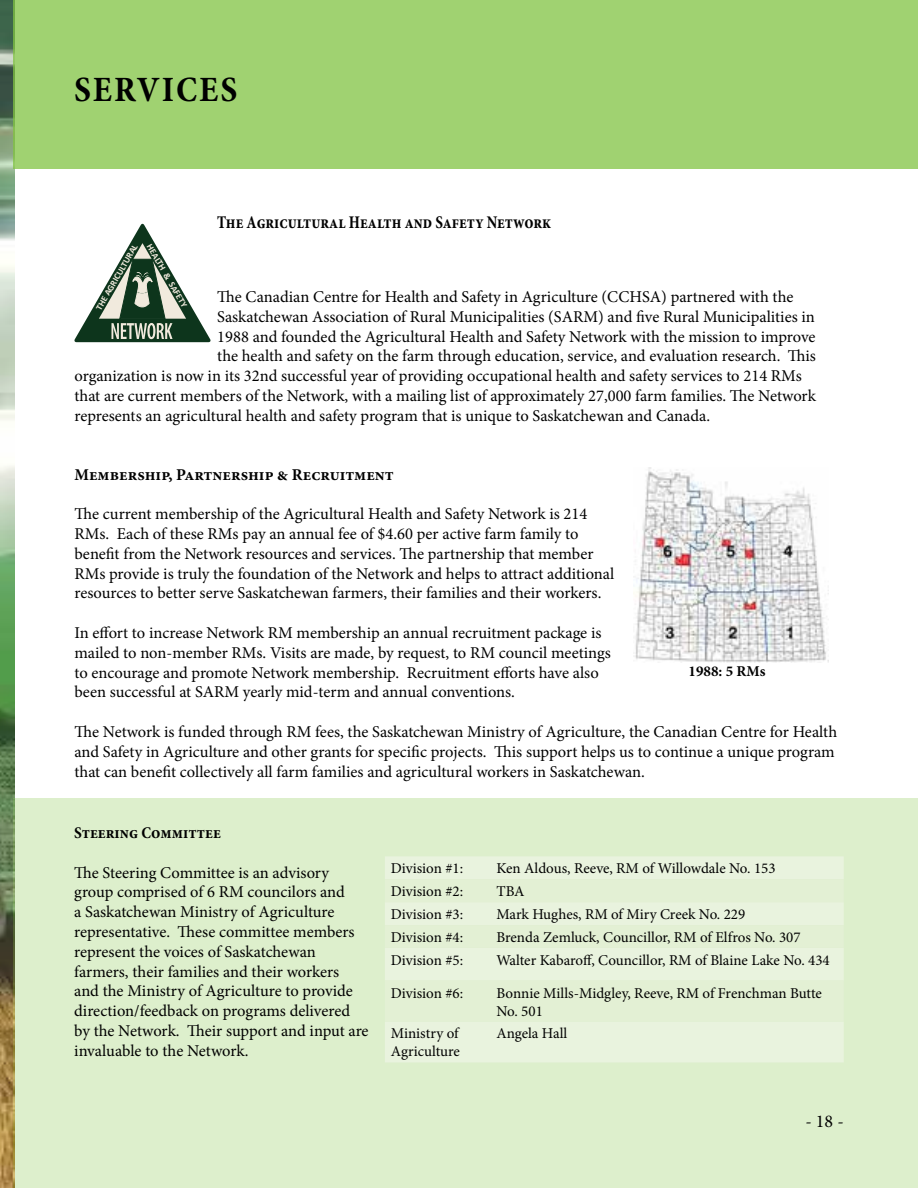
<style>
.page{position:relative;width:918px;height:1188px;background:#fff}
.page>*{position:absolute;margin:0;border:0;box-sizing:border-box;transform-origin:0 0}
.t1{font:700 condensed 36px "Minion Pro";letter-spacing:.06em;color:#000}
.t2{font:700 condensed 18px "Minion Pro";color:#000;scale:.9 1}
.t3{font:18px "Minion Pro";color:#000}
.t4{font:16.5px/19.8px "Minion Pro";color:#000}
.t5{font:700 16.5px "Minion Pro";color:#000}
.t6{font:700 condensed 16.5px "Minion Pro";color:#000}
.t7{font:15px/18px "Minion Pro";color:#000}
.t8{font:700 15px "Minion Pro";color:#000}
.t9{font:700 9.15px "Calibri";color:#f1eadd}
</style>
<div class="page">
<img style="left:0;top:0;width:14px;height:1188px">
<div style="left:14px;top:0;width:904px;height:169px;background:#a0d271"></div>
<div style="left:14px;top:798px;width:904px;height:390px;background:#ddefcc"></div>
<img style="left:634px;top:468px;width:194px;height:194px">
<svg style="left:74px;top:224px;width:137px;height:118px"></svg>
<div style="left:385px;top:856px;width:459px;height:206px;background:#e9f3de"></div>
<svg style="left:385px;top:879px;width:459px;height:143px"></svg>
<h1 class="t1" style="left:74px;top:65px;width:165px">SERVICES</h1>
<p class="t2" style="left:217px;top:209px;width:372px">The Agricultural Health and Safety Network</p>
<p class="t9" style="left:93px;top:307px;width:76px;rotate:-60deg">THE AGRICULTURAL</p>
<p class="t9" style="left:154px;top:241px;width:73px;rotate:60deg">HEALTH &amp; SAFETY</p>
<p class="t4" style="left:217px;top:287px;width:578px">The Canadian Centre for Health and Safety in Agriculture (CCHSA) partnered with the</p>
<p class="t4" style="left:217px;top:307px;width:599px">Saskatchewan Association of Rural Municipalities (SARM) and five Rural Municipalities in</p>
<p class="t4" style="left:217px;top:327px;width:600px">1988 and founded the Agricultural Health and Safety Network with the mission to improve</p>
<p class="t4" style="left:217px;top:346px;width:600px">the health and safety on the farm through education, service, and evaluation research. This</p>
<p class="t4" style="left:74px;top:366px;width:729px">organization is now in its 32nd successful year of providing occupational health and safety services to 214 RMs</p>
<p class="t4" style="left:74px;top:386px;width:743px">that are current members of the Network, with a mailing list of approximately 27,000 farm families. The Network</p>
<p class="t4" style="left:74px;top:406px;width:637px">represents an agricultural health and safety program that is unique to Saskatchewan and Canada.</p>
<p class="t5" style="left:74px;top:463px;width:321px">Membership, Partnership &amp; Recruitment</p>
<p class="t4" style="left:74px;top:504px;width:541px">The current membership of the Agricultural Health and Safety Network is 214<br>RMs. Each of these RMs pay an annual fee of $4.60 per active farm family to benefit from the Network resources and services. The partnership that member RMs provide is truly the foundation of the Network and helps to attract additional resources to better serve Saskatchewan farmers, their families and their workers.</p>
<p class="t4" style="left:74px;top:623px;width:538px">In effort to increase Network RM membership an annual recruitment package is mailed to non-member RMs. Visits are made, by request, to RM council meetings to encourage and promote Network membership. Recruitment efforts have also been successful at SARM yearly mid-term and annual conventions.</p>
<p class="t4" style="left:74px;top:722px;width:764px">The Network is funded through RM fees, the Saskatchewan Ministry of Agriculture, the Canadian Centre for Health and Safety in Agriculture and other grants for specific projects. This support helps us to continue a unique program that can benefit collectively all farm families and agricultural workers in Saskatchewan.</p>
<p class="t8" style="left:689px;top:661px;width:78px">1988: 5 RMs</p>
<p class="t6" style="left:74px;top:821px;width:148px">Steering Committee</p>
<p class="t4" style="left:74px;top:863px;width:296px">The Steering Committee is an advisory group comprised of 6 RM councilors and<br>a Saskatchewan Ministry of Agriculture representative. These committee members represent the voices of Saskatchewan farmers, their families and their workers<br>and the Ministry of Agriculture to provide direction/feedback on programs delivered by the Network. Their support and input are invaluable to the Network.</p>
<p class="t7" style="left:391px;top:860px;width:74px">Division #1:</p>
<p class="t7" style="left:496px;top:860px;width:281px">Ken Aldous, Reeve, RM of Willowdale No. 153</p>
<p class="t7" style="left:391px;top:882px;width:74px">Division #2:</p>
<p class="t7" style="left:496px;top:882px;width:30px">TBA</p>
<p class="t7" style="left:391px;top:905px;width:74px">Division #3:</p>
<p class="t7" style="left:496px;top:905px;width:250px">Mark Hughes, RM of Miry Creek No. 229</p>
<p class="t7" style="left:391px;top:928px;width:74px">Division #4:</p>
<p class="t7" style="left:496px;top:928px;width:306px">Brenda Zemluck, Councillor, RM of Elfros No. 307</p>
<p class="t7" style="left:391px;top:951px;width:74px">Division #5:</p>
<p class="t7" style="left:496px;top:951px;width:335px">Walter Kabaroff, Councillor, RM of Blaine Lake No. 434</p>
<p class="t7" style="left:391px;top:984px;width:74px">Division #6:</p>
<p class="t7" style="left:496px;top:984px;width:327px">Bonnie Mills-Midgley, Reeve, RM of Frenchman Butte<br>No. 501</p>
<p class="t7" style="left:391px;top:1025px;width:71px">Ministry of<br>Agriculture</p>
<p class="t7" style="left:496px;top:1025px;width:72px">Angela Hall</p>
<p class="t3" style="left:805px;top:1109px;width:40px">- 18 -</p>
</div>
